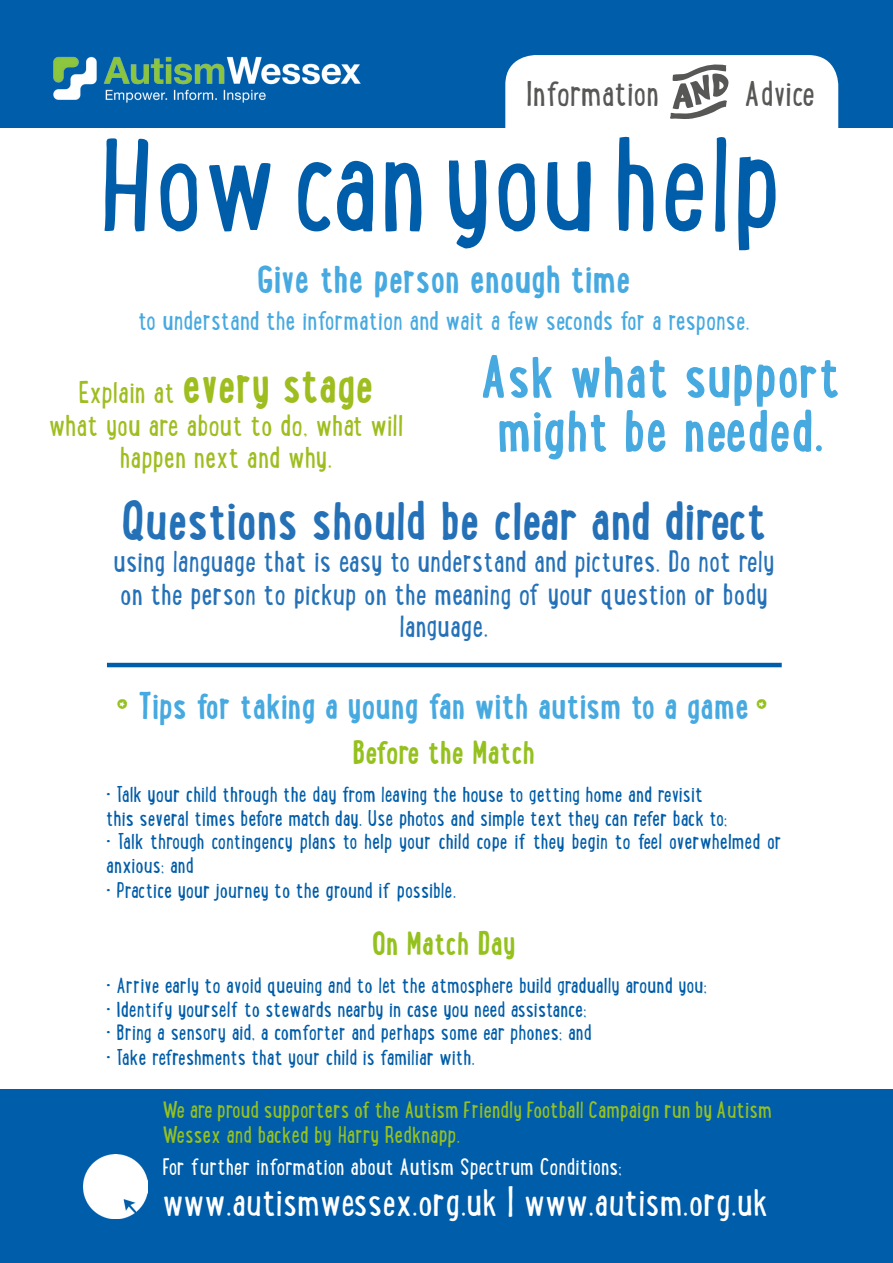
<style>
.page{position:relative;width:893px;height:1263px;background:#005da9}
.page>*{position:absolute;margin:0;border:0;box-sizing:border-box;transform-origin:0 0}
.t1{font:120px "Lunch Box";color:#005da9}
.t2{font:700 54px/54px "Lunch Box";color:#46a9e0;text-align:center}
.t3{font:700 49.5px "Lunch Box";color:#2471b8}
.t4{font:700 45px "Lunch Box";color:#9ebd1f}
.t5{font:700 36px "Lunch Box";color:#46a9e0}
.t6{font:34.5px "Lunch Box";color:#fff}
.t7{font:700 33px "Lunch Box";color:#46a9e0}
.t8{font:31.5px "Lunch Box";color:#575756}
.t9{font:700 30px "Lunch Box";color:#95c11f}
.t10{font:27px/32.4px "Lunch Box";color:#2471b8;text-align:center}
.t11{font:27px/32.4px "Lunch Box";color:#9ebd1f;text-align:center}
.t12{font:24px "Lunch Box";color:#46a9e0}
.t13{font:21px/25.2px "Lunch Box";color:#95c11f}
.t14{font:21px "Lunch Box";color:#fff}
.t15{font:19.5px/23.4px "Lunch Box";color:#005da9}
.s1{font-weight:400;font-size:27px}
</style>
<div class="page">
<div style="left:0;top:128px;width:893px;height:961px;background:#fff"></div>
<div style="left:505px;top:55px;width:333px;height:160px;background:#fff;border-radius:30px"></div>
<img style="left:53px;top:56px;width:308px;height:47px">
<img style="left:84px;top:1154px;width:64px;height:64px">
<hr style="left:107px;top:663px;width:675px;height:4px;background:#005da9">
<h3 class="t8" style="left:526px;top:67px;width:134px">Information</h3>
<h3 class="t8" style="left:746px;top:67px;width:71px">Advice</h3>
<h1 class="t1" style="left:99px;top:83px;width:685px">How can you help</h1>
<h3 class="t5" style="left:257px;top:250px;width:375px">Give the person enough time</h3>
<p class="t12" style="left:138px;top:300px;width:613px">to understand the information and wait a few seconds for a response.</p>
<h3 class="t4" style="left:78px;top:349px;width:297px"><span class="s1">Explain at</span> every stage</h3>
<h3 class="t11" style="left:49px;top:408px;width:356px">what you are about to do, what will happen next and why.</h3>
<h2 class="t2" style="left:480px;top:347px;width:362px">Ask what support might be needed.</h2>
<h3 class="t3" style="left:121px;top:480px;width:647px">Questions should be clear and direct</h3>
<h3 class="t10" style="left:114px;top:544px;width:662px">using language that is easy to understand and pictures. Do not rely on the person to pickup on the meaning of your question or body language.</h3>
<h3 class="t7" style="left:139px;top:679px;width:612px">Tips for taking a young fan with autism to a game</h3>
<h3 class="t9" style="left:353px;top:728px;width:184px">Before the Match</h3>
<p class="t15" style="left:106px;top:782px;width:623px">• Talk your child through the day from leaving the house to getting home and revisit this several times before match day. Use photos and simple text they can refer back to;</p>
<p class="t15" style="left:106px;top:829px;width:677px">• Talk through contingency plans to help your child cope if they begin to feel overwhelmed or anxious; and</p>
<p class="t15" style="left:106px;top:877px;width:351px">• Practice your journey to the ground if possible.</p>
<h3 class="t9" style="left:372px;top:918px;width:145px">On Match Day</h3>
<p class="t15" style="left:106px;top:973px;width:602px">• Arrive early to avoid queuing and to let the atmosphere build gradually around you;</p>
<p class="t15" style="left:106px;top:996px;width:482px">• Identify yourself to stewards nearby in case you need assistance;</p>
<p class="t15" style="left:106px;top:1020px;width:487px">• Bring a sensory aid, a comforter and perhaps some ear phones; and</p>
<p class="t15" style="left:106px;top:1045px;width:370px">• Take refreshments that your child is familiar with.</p>
<p class="t13" style="left:162px;top:1096px;width:611px">We are proud supporters of the Autism Friendly Football Campaign run by Autism<br>Wessex and backed by Harry Redknapp.</p>
<p class="t14" style="left:162px;top:1149px;width:461px">For further information about Autism Spectrum Conditions;</p>
<h3 class="t6" style="left:162px;top:1173px;width:607px">www.autismwessex.org.uk | www.autism.org.uk</h3>
</div>
